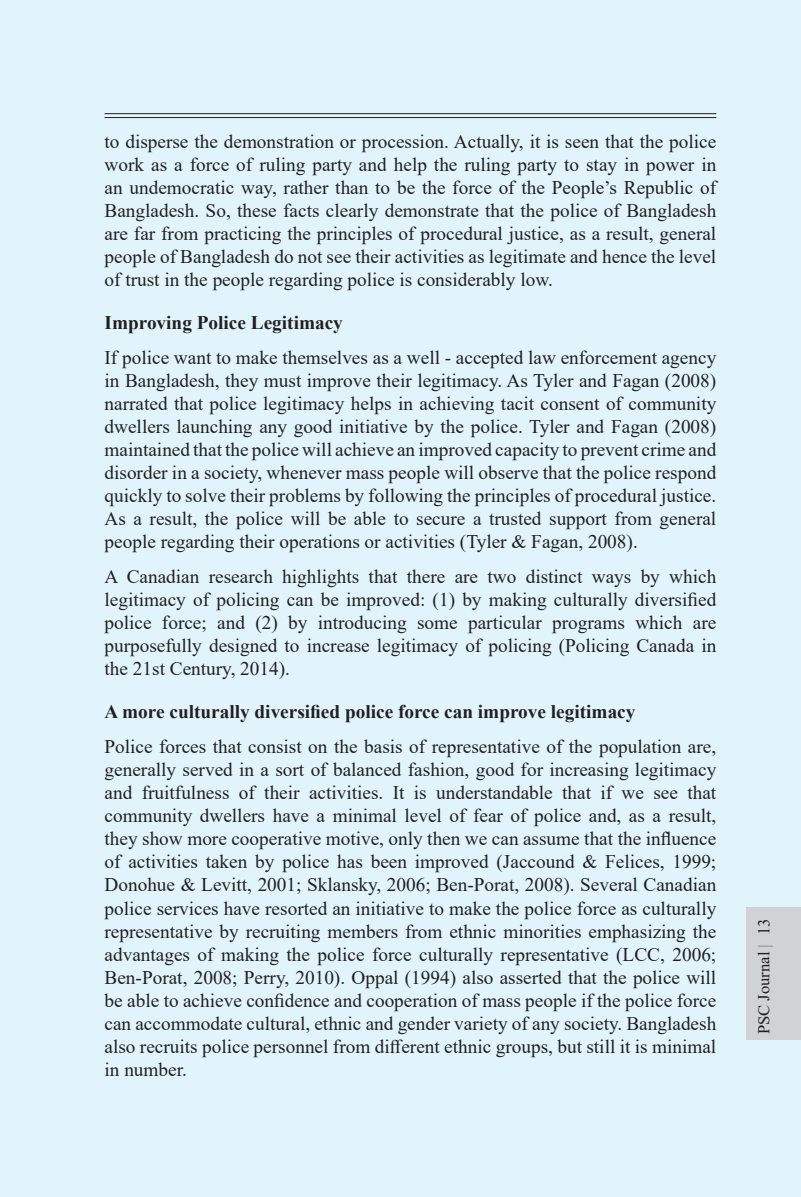
<style>
.page{position:relative;width:801px;height:1197px;background:#fff}
.page>*{position:absolute;margin:0;border:0;box-sizing:border-box;transform-origin:0 0}
.Discription{font:19.25px/23.1px "Times New Roman";color:#231f20;text-align:justify}
.Paragraph_Sub_Head{font:700 19.25px "Times New Roman";color:#231f20}
.t1{font:16.62px "Times New Roman";color:#231f20}
.s1{font-weight:700;color:#939598}
</style>
<div class="page">
<div style="left:0;top:0;width:800px;height:1197px;background:#e1f4fc"></div>
<hr style="left:104px;top:117px;width:612px;height:1px;background:#231f20">
<hr style="left:104px;top:113px;width:612px;height:1px;background:#231f20">
<div style="left:746px;top:907px;width:54px;height:133px;background:#d1d2d4"></div>
<p class="Discription" style="left:104px;top:129px;width:613px">to disperse the demonstration or procession. Actually, it is seen that the police work as a force of ruling party and help the ruling party to stay in power in an undemocratic way, rather than to be the force of the People’s Republic of Bangladesh. So, these facts clearly demonstrate that the police of Bangladesh are far from practicing the principles of procedural justice, as a result, general people of Bangladesh do not see their activities as legitimate and hence the level of trust in the people regarding police is considerably low.</p>
<p class="Paragraph_Sub_Head" style="left:104px;top:308px;width:240px">Improving Police Legitimacy</p>
<p class="Discription" style="left:104px;top:345px;width:613px">If police want to make themselves as a well - accepted law enforcement agency in Bangladesh, they must improve their legitimacy. As Tyler and Fagan (2008) narrated that police legitimacy helps in achieving tacit consent of community dwellers launching any good initiative by the police. Tyler and Fagan (2008) maintained that the police will achieve an improved capacity to prevent crime and disorder in a society, whenever mass people will observe that the police respond quickly to solve their problems by following the principles of procedural justice.<br>As a result, the police will be able to secure a trusted support from general people regarding their operations or activities (Tyler &amp; Fagan, 2008).</p>
<p class="Discription" style="left:104px;top:564px;width:613px">A Canadian research highlights that there are two distinct ways by which legitimacy of policing can be improved: (1) by making culturally diversified police force; and (2) by introducing some particular programs which are purposefully designed to increase legitimacy of policing (Policing Canada in the 21st Century, 2014).</p>
<p class="Paragraph_Sub_Head" style="left:104px;top:698px;width:532px">A more culturally diversified police force can improve legitimacy</p>
<p class="Discription" style="left:104px;top:734px;width:613px">Police forces that consist on the basis of representative of the population are, generally served in a sort of balanced fashion, good for increasing legitimacy and fruitfulness of their activities. It is understandable that if we see that community dwellers have a minimal level of fear of police and, as a result, they show more cooperative motive, only then we can assume that the influence of activities taken by police has been improved (Jaccound &amp; Felices, 1999; Donohue &amp; Levitt, 2001; Sklansky, 2006; Ben-Porat, 2008). Several Canadian police services have resorted an initiative to make the police force as culturally representative by recruiting members from ethnic minorities emphasizing the advantages of making the police force culturally representative (LCC, 2006; Ben-Porat, 2008; Perry, 2010). Oppal (1994) also asserted that the police will be able to achieve confidence and cooperation of mass people if the police force can accommodate cultural, ethnic and gender variety of any society. Bangladesh also recruits police personnel from different ethnic groups, but still it is minimal in number.</p>
<p class="t1" style="left:751px;top:1034px;width:117px;rotate:-90deg">PSC Journal <span class="s1">|</span> 13</p>
</div>
